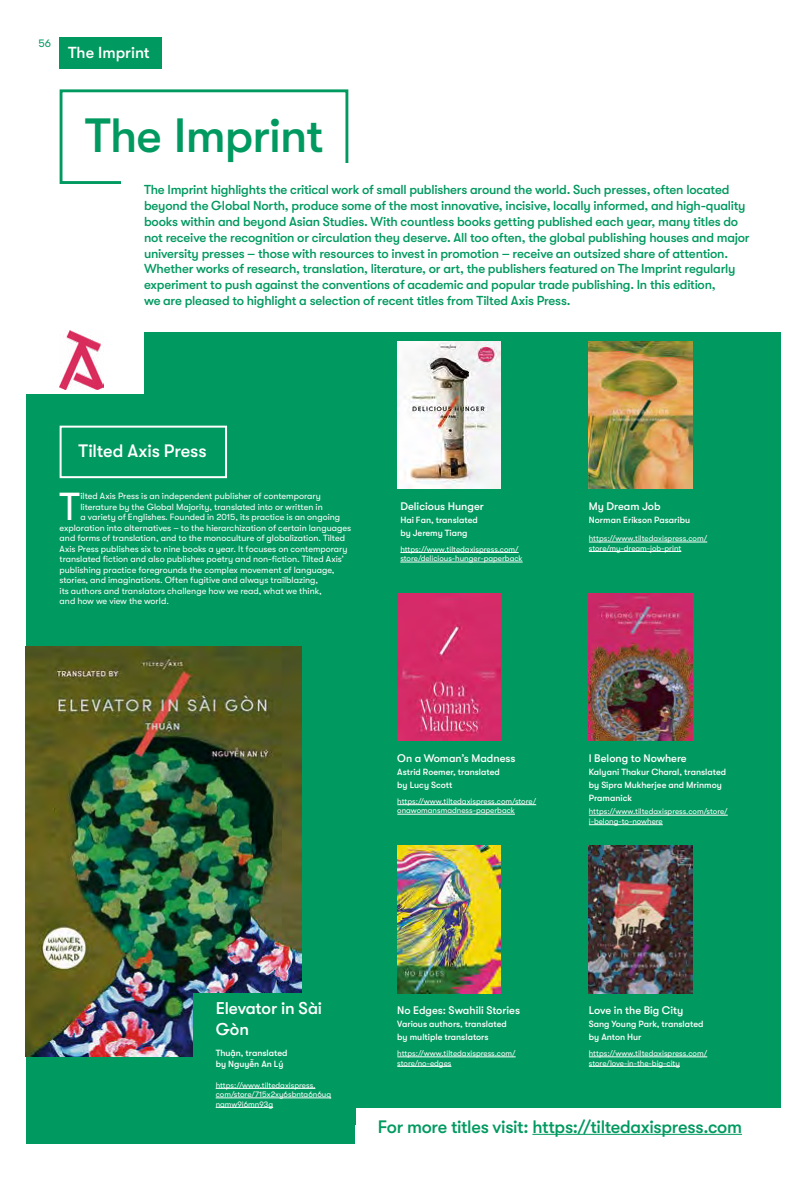
<style>
.page{position:relative;width:806px;height:1180px;background:#fff}
.page>*{position:absolute;margin:0;border:0;box-sizing:border-box;transform-origin:0 0}
.t1{font:500 48px "GT Walsheim Pro";letter-spacing:-.02em;color:#009960}
.t2{font:39px "GT Walsheim Pro";color:#fff}
.t3{font:500 18px "GT Walsheim Pro";letter-spacing:-.02em;color:#009960}
.t4{font:500 18px "GT Walsheim Pro";letter-spacing:-.005em;color:#fff}
.t5{font:500 17px/21px "GT Walsheim Pro";letter-spacing:-.01em;color:#fff}
.t6{font:500 16px "GT Walsheim Pro";color:#fff}
.t7{font:500 13px/15.8px "GT Walsheim Pro";letter-spacing:-.015em;color:#009960}
.t8{font:500 11px "GT Walsheim Pro";color:#fff}
.t9{font:11px "GT Walsheim Pro";color:#009960}
.t10{font:9px "GT Walsheim Pro";color:#fff}
.t11{font:500 9px/13px "GT Walsheim Pro";color:#fff}
.t12{font:8px/9.5px "GT Walsheim Pro";color:#fff}
.s1{font-weight:400}
</style>
<div class="page">
<div style="left:60px;top:37px;width:102px;height:31px;background:#009960"></div>
<div style="left:26px;top:331px;width:754px;height:811px;background:#009960"></div>
<div style="left:60px;top:89px;width:288px;height:95px;border:3px solid #009960"></div>
<div style="left:121px;top:163px;width:659px;height:168px;background:#fff"></div>
<div style="left:0;top:320px;width:143px;height:74px;background:#fff"></div>
<img style="left:60px;top:331px;width:44px;height:58px">
<div style="left:60px;top:425px;width:167px;height:53px;border:2px solid #fff"></div>
<div style="left:355px;top:1108px;width:450px;height:52px;background:#fff"></div>
<hr style="left:532px;top:1133px;width:209px;height:1px;background:#009960">
<hr style="left:397px;top:1056px;width:118px;height:1px;background:#fff">
<hr style="left:397px;top:1065px;width:54px;height:1px;background:#fff">
<hr style="left:588px;top:1056px;width:118px;height:1px;background:#fff">
<hr style="left:588px;top:1065px;width:91px;height:1px;background:#fff">
<hr style="left:588px;top:541px;width:118px;height:1px;background:#fff">
<hr style="left:588px;top:551px;width:93px;height:1px;background:#fff">
<hr style="left:588px;top:814px;width:139px;height:1px;background:#fff">
<hr style="left:588px;top:824px;width:74px;height:1px;background:#fff">
<hr style="left:400px;top:552px;width:118px;height:1px;background:#fff">
<hr style="left:400px;top:561px;width:122px;height:1px;background:#fff">
<hr style="left:397px;top:804px;width:139px;height:1px;background:#fff">
<hr style="left:397px;top:813px;width:117px;height:1px;background:#fff">
<img style="left:26px;top:646px;width:275px;height:409px">
<img style="left:397px;top:341px;width:103px;height:147px">
<img style="left:397px;top:593px;width:103px;height:147px">
<img style="left:397px;top:845px;width:103px;height:147px">
<img style="left:588px;top:341px;width:103px;height:147px">
<img style="left:588px;top:593px;width:103px;height:147px">
<img style="left:588px;top:845px;width:103px;height:147px">
<div style="left:193px;top:992px;width:162px;height:132px;background:#009960"></div>
<hr style="left:215px;top:1087px;width:100px;height:1px;background:#fff">
<hr style="left:215px;top:1097px;width:116px;height:1px;background:#fff">
<hr style="left:215px;top:1106px;width:58px;height:1px;background:#fff">
<p class="t9" style="left:38px;top:37px;width:14px">56</p>
<p class="t6" style="left:68px;top:43px;width:83px">The Imprint</p>
<h1 class="t1" style="left:85px;top:109px;width:240px">The Imprint</h1>
<p class="t7" style="left:144px;top:182px;width:606px">The Imprint highlights the critical work of small publishers around the world. Such presses, often located beyond the Global North, produce some of the most innovative, incisive, locally informed, and high-quality books within and beyond Asian Studies. With countless books getting published each year, many titles do not receive the recognition or circulation they deserve. All too often, the global publishing houses and major university presses – those with resources to invest in promotion – receive an outsized share of attention.<br>Whether works of research, translation, literature, or art, the publishers featured on The Imprint regularly experiment to push against the conventions of academic and popular trade publishing. In this edition,<br>we are pleased to highlight a selection of recent titles from Tilted Axis Press.</p>
<h3 class="t4" style="left:79px;top:441px;width:129px">Tilted Axis Press</h3>
<h2 class="t2" style="left:59px;top:485px;width:22px">T</h2>
<p class="t10" style="left:80px;top:491px;width:242px">ilted Axis Press is an independent publisher of contemporary</p>
<p class="t10" style="left:80px;top:501px;width:244px">literature by the Global Majority, translated into or written in</p>
<p class="t10" style="left:80px;top:512px;width:261px">a variety of Englishes. Founded in 2015, its practice is an ongoing</p>
<p class="t10" style="left:60px;top:522px;width:293px">exploration into alternatives – to the hierarchization of certain languages</p>
<p class="t10" style="left:60px;top:533px;width:287px">and forms of translation, and to the monoculture of globalization. Tilted</p>
<p class="t10" style="left:60px;top:543px;width:289px">Axis Press publishes six to nine books a year. It focuses on contemporary</p>
<p class="t10" style="left:60px;top:554px;width:285px">translated fiction and also publishes poetry and non-fiction. Tilted Axis’</p>
<p class="t10" style="left:60px;top:564px;width:276px">publishing practice foregrounds the complex movement of language,</p>
<p class="t10" style="left:60px;top:575px;width:260px">stories, and imaginations. Often fugitive and always trailblazing,</p>
<p class="t10" style="left:60px;top:585px;width:263px">its authors and translators challenge how we read, what we think,</p>
<p class="t10" style="left:60px;top:596px;width:111px">and how we view the world.</p>
<p class="t8" style="left:400px;top:499px;width:85px">Delicious Hunger</p>
<p class="t11" style="left:400px;top:513px;width:79px">Hai Fan, translated by Jeremy Tiang</p>
<p class="t12" style="left:400px;top:544px;width:124px">https://www.tiltedaxispress.com/ store/delicious-hunger-paperback</p>
<p class="t8" style="left:588px;top:499px;width:73px">My Dream Job</p>
<p class="t11" style="left:588px;top:513px;width:103px">Norman Erikson Pasaribu</p>
<p class="t12" style="left:588px;top:533px;width:120px">https://www.tiltedaxispress.com/ store/my-dream-job-print</p>
<p class="t8" style="left:397px;top:751px;width:120px">On a Woman’s Madness</p>
<p class="t11" style="left:397px;top:765px;width:104px">Astrid Roemer, translated by Lucy Scott</p>
<p class="t12" style="left:397px;top:796px;width:140px">https://www.tiltedaxispress.com/store/ onawomansmadness-paperback</p>
<p class="t8" style="left:588px;top:751px;width:99px">I Belong to Nowhere</p>
<p class="t11" style="left:588px;top:765px;width:139px">Kalyani Thakur Charal, translated by Sipra Mukherjee and Mrinmoy<br>Pramanick</p>
<p class="t12" style="left:588px;top:806px;width:140px">https://www.tiltedaxispress.com/store/ i-belong-to-nowhere</p>
<h3 class="t5" style="left:215px;top:997px;width:108px">Elevator in Sài<br>Gòn</h3>
<p class="t11" style="left:215px;top:1047px;width:73px;line-height:10.5px">Thuâ<span class="s1">·</span>n, translated by Nguyê<sup>˜</sup>n An Lý</p>
<p class="t12" style="left:215px;top:1079px;width:117px">https://www.tiltedaxispress. com/store/715x2xy6sbnta6n6uq namw9i6mn93g</p>
<p class="t8" style="left:397px;top:1003px;width:124px">No Edges: Swahili Stories</p>
<p class="t11" style="left:397px;top:1017px;width:111px">Various authors, translated by multiple translators</p>
<p class="t12" style="left:397px;top:1048px;width:120px">https://www.tiltedaxispress.com/ store/no-edges</p>
<p class="t8" style="left:588px;top:1003px;width:96px">Love in the Big City</p>
<p class="t11" style="left:588px;top:1017px;width:116px">Sang Young Park, translated by Anton Hur</p>
<p class="t12" style="left:588px;top:1048px;width:120px">https://www.tiltedaxispress.com/ store/love-in-the-big-city</p>
<h3 class="t3" style="left:377px;top:1115px;width:365px">For more titles visit: https://tiltedaxispress.com</h3>
</div>
